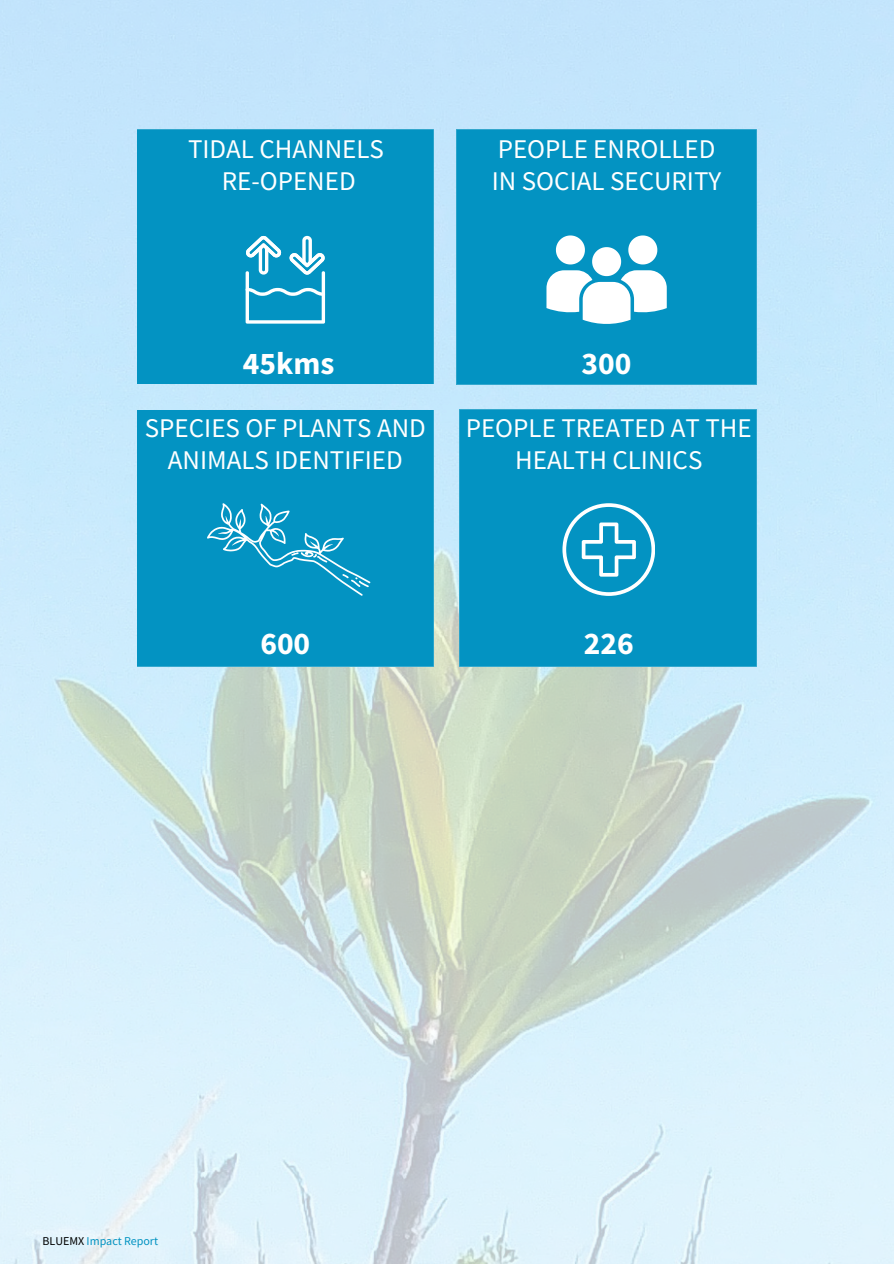
<style>
.page{position:relative;width:894px;height:1264px;background:#fff}
.page>*{position:absolute;margin:0;border:0;box-sizing:border-box;transform-origin:0 0}
.t1{font:700 31.5px "Source Sans Pro";color:#fff}
.t2{font:27px/31.5px "Source Sans Pro";color:#fff;text-align:center}
.t3{font:12px "Source Sans Pro";letter-spacing:-.005em;color:#0393c2}
.s1{color:#000}
</style>
<div class="page">
<img style="left:0;top:0;width:893px;height:1263px">
<div style="left:137px;top:129px;width:296px;height:255px;background:#0393c2"></div>
<div style="left:456px;top:129px;width:300px;height:255px;background:#0393c2"></div>
<div style="left:459px;top:409px;width:297px;height:257px;background:#0393c2"></div>
<svg style="left:245px;top:236px;width:80px;height:87px"></svg>
<svg style="left:546px;top:235px;width:120px;height:90px"></svg>
<svg style="left:562px;top:503px;width:92px;height:92px"></svg>
<div style="left:137px;top:409px;width:296px;height:257px;background:#0393c2"></div>
<svg style="left:207px;top:503px;width:163px;height:92px;background:#1d9ec8"></svg>
<p class="t2" style="left:188px;top:133px;width:197px">TIDAL CHANNELS<br>RE-OPENED</p>
<p class="t2" style="left:491px;top:133px;width:231px;text-align:left">PEOPLE ENROLLED<br>IN SOCIAL SECURITY</p>
<h2 class="t1" style="left:243px;top:343px;width:93px">45kms</h2>
<h1 class="t2" style="left:145px;top:412px;width:282px">SPECIES OF PLANTS AND<br>ANIMALS IDENTIFIED</h1>
<h2 class="t1" style="left:581px;top:343px;width:51px">300</h2>
<h2 class="t2" style="left:465px;top:412px;width:287px">PEOPLE TREATED AT THE<br>HEALTH CLINICS</h2>
<p class="t1" style="left:260px;top:622px;width:51px">600</p>
<h1 class="t1" style="left:583px;top:622px;width:51px">226</h1>
<h1 class="t3" style="left:43px;top:1233px;width:117px"><span class="s1">BLUEMX</span> Impact Report</h1>
</div>
